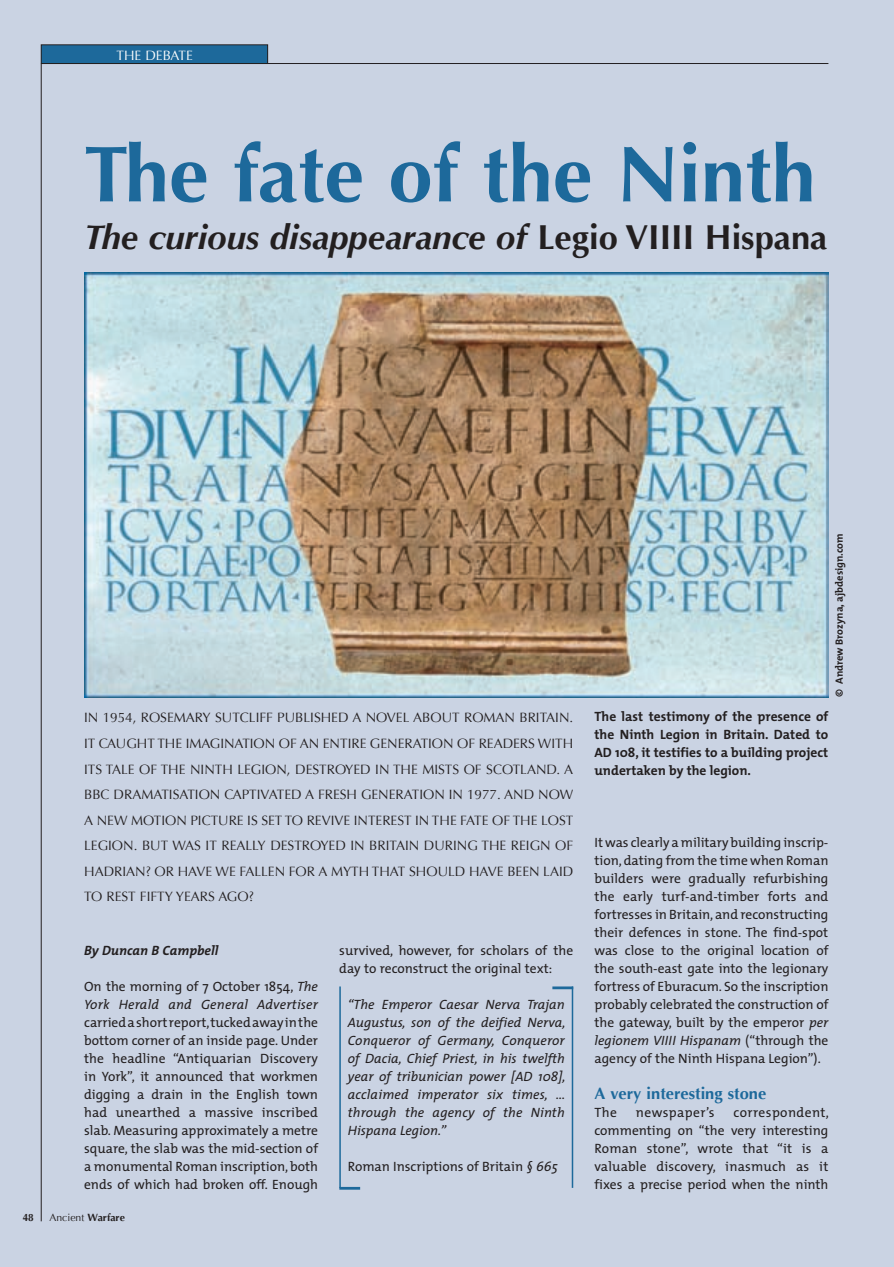
<style>
.page{position:relative;width:894px;height:1267px;background:#fff}
.page>*{position:absolute;margin:0;border:0;box-sizing:border-box;transform-origin:0 0}
.t1{font:700 79.5px "Optima";color:#1d699b}
.t2{font:italic 700 34.5px "Optima";color:#231f20}
.t3{font:700 16.5px "Optima";color:#1d699b}
.t4{font:13.5px/18px "The Mix";color:#231f20;text-align:justify}
.t5{font:13.5px/25.5px "Optima";color:#231f20;text-align:justify}
.t6{font:italic 13.5px/18px "The Mix";letter-spacing:.01em;color:#231f20;text-align:justify}
.t7{font:700 13.5px/18px "The Mix";color:#231f20;text-align:justify}
.t8{font:italic 700 13.5px "The Mix";color:#231f20}
.t9{font:13.5px "The Mix";letter-spacing:.03em;color:#231f20}
.t10{font:13.5px "Optima";color:#fff}
.t11{font:700 10.5px "The Mix";color:#231f20}
.t12{font:10.5px "Optima";color:#231f20}
.t13{font:700 10.5px "Optima";color:#231f20;scale:.95 1}
.s1{font-style:normal}
.s2{font-weight:700}
.s3{font-style:italic}
</style>
<div class="page">
<div style="left:0;top:0;width:894px;height:1266px;background:#cad3e3"></div>
<hr style="left:41px;top:63px;width:787px;height:1px;background:#231f20">
<div style="left:41px;top:45px;width:227px;height:18px;background:#1d699b"></div>
<div style="left:41px;top:44px;width:227px;height:20px;border:1px solid #231f20"></div>
<hr style="left:41px;top:64px;width:1px;height:1157px;background:#231f20">
<hr style="left:571px;top:986px;width:2px;height:201px;background:#1d699b">
<hr style="left:339px;top:986px;width:2px;height:201px;background:#1d699b">
<hr style="left:552px;top:986px;width:21px;height:2px;background:#1d699b">
<hr style="left:339px;top:1186px;width:21px;height:3px;background:#1d699b">
<img style="left:84px;top:272px;width:744px;height:425px">
<p class="t10" style="left:117px;top:47px;width:78px">THE DEBATE</p>
<h1 class="t1" style="left:84px;top:128px;width:733px">The fate of the Ninth</h1>
<h2 class="t2" style="left:84px;top:217px;width:745px">The curious disappearance of <span class="s1">Legio VIIII Hispana</span></h2>
<p class="t11" style="left:830px;top:697px;width:165px;rotate:-90deg">© Andrew Brozyna, ajbdesign.com</p>
<p class="t5" style="left:84px;top:705px;width:490px">I N 1954, ROSEMARY SUTCLIFF PUBLISHED A NOVEL ABOUT ROMAN B RITAIN.<br>IT CAUGHT THE IMAGINATION OF AN ENTIRE GENERATION OF READERS WITH ITS TALE OF THE N INTH LEGION, DESTROYED IN THE MISTS OF SCOTLAND. A BBC</p>
<p class="t5" style="left:84px;top:781px;width:490px;text-align:left;text-indent:29px">DRAMATISATION CAPTIVATED A FRESH GENERATION IN 1977. AND NOW A NEW MOTION PICTURE IS SET TO REVIVE INTEREST IN THE FATE OF THE LOST LEGION. B UT WAS IT REALLY DESTROYED IN B RITAIN DURING THE REIGN OF HADRIAN? OR HAVE WE FALLEN FOR A MYTH THAT SHOULD HAVE BEEN LAID TO REST FIFTY YEARS AGO?</p>
<p class="t8" style="left:84px;top:939px;width:136px">By Duncan B Campbell</p>
<p class="t6" style="left:84px;top:976px;width:235px"><span class="s1">On the morning of 7 October 1854,</span> The<br>York Herald and General Advertiser</p>
<p class="t4" style="left:84px;top:1012px;width:235px">carried a short report, tucked away in the bottom corner of an inside page. Under the headline “Antiquarian Discovery in York”, it announced that workmen digging a drain in the English town had unearthed a massive inscribed slab. Measuring approximately a metre square, the slab was the mid-section of a monumental Roman inscription, both ends of which had broken off. Enough</p>
<p class="t13" style="left:23px;top:1211px;width:13px">48</p>
<p class="t12" style="left:49px;top:1211px;width:77px">ANCIENT <span class="s2">Warfare</span></p>
<p class="t4" style="left:339px;top:940px;width:235px">survived, however, for scholars of the day to reconstruct the original text:</p>
<p class="t6" style="left:348px;top:994px;width:219px">“The Emperor Caesar Nerva Trajan Augustus, son of the deified Nerva, Conqueror of Germany, Conqueror of Dacia, Chief Priest, in his twelfth year of tribunician power [AD 108], acclaimed imperator six times, ... through the agency of the Ninth Hispana Legion.”</p>
<p class="t4" style="left:348px;top:1156px;width:211px">Roman Inscriptions of Britain <span class="s3">§ 665</span></p>
<p class="t7" style="left:594px;top:707px;width:235px">The last testimony of the presence of the Ninth Legion in Britain. Dated to AD 108, it testifies to a building project undertaken by the legion.</p>
<p class="t4" style="left:594px;top:832px;width:235px">It was clearly a military building inscrip&shy;tion, dating from the time when Roman builders were gradually refurbishing the early turf-and-timber forts and fortresses in Britain, and reconstructing their defences in stone. The find-spot was close to the original location of the south-east gate into the legionary fortress of Eburacum. So the inscription probably celebrated the construction of the gateway, built by the emperor <span class="s3">per legionem VIIII Hispanam</span> (“through the agency of the Ninth Hispana Legion”).</p>
<p class="t3" style="left:594px;top:1083px;width:173px">A very interesting stone</p>
<p class="t4" style="left:594px;top:1102px;width:24px">The</p>
<p class="t9" style="left:636px;top:1101px;width:80px">newspaper’s</p>
<p class="t4" style="left:594px;top:1102px;width:236px;text-indent:139px">correspondent, commenting on “the very interesting Roman stone”, wrote that “it is a valuable discovery, inasmuch as it fixes a precise period when the ninth</p>
</div>
